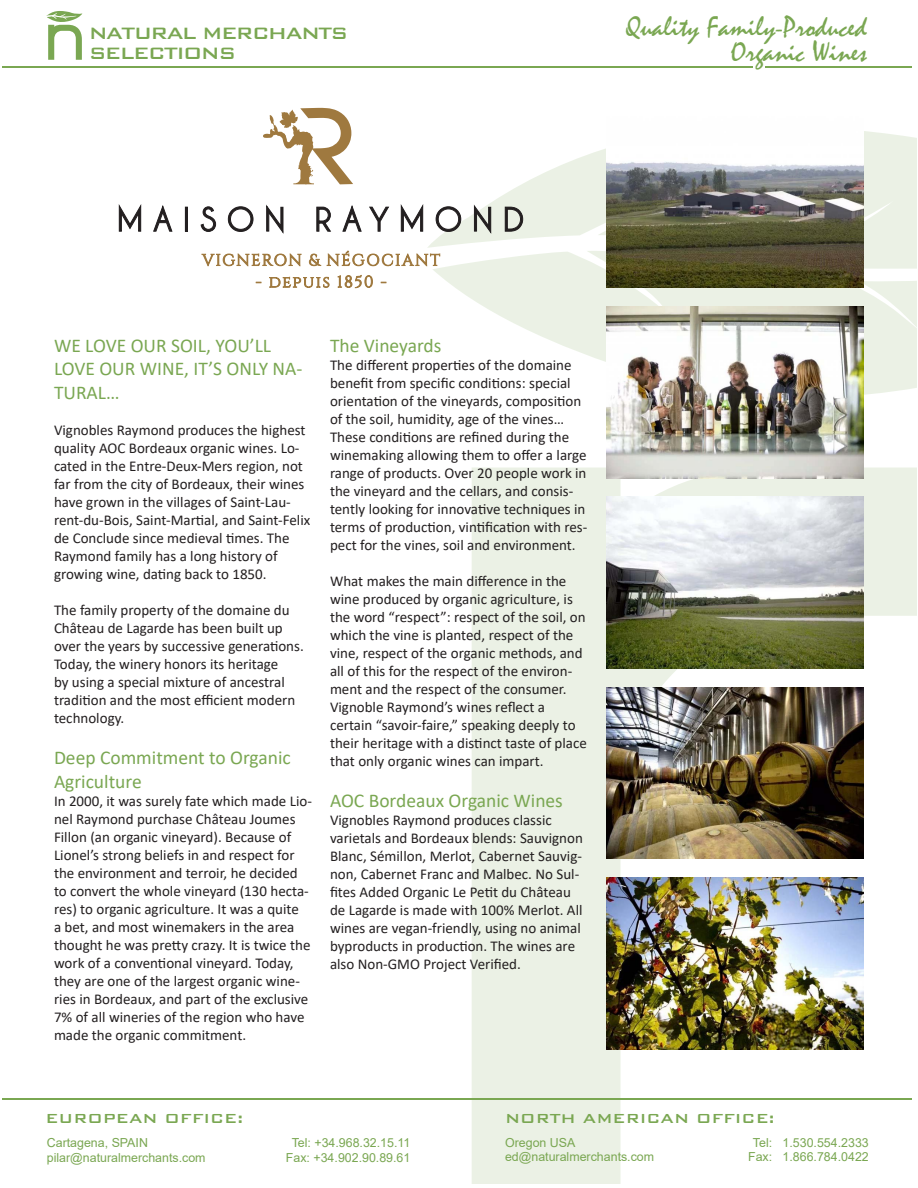
<style>
.page{position:relative;width:918px;height:1188px;background:#fff}
.page>*{position:absolute;margin:0;border:0;box-sizing:border-box;transform-origin:0 0}
.t1{font:28.95px/24.8px "Mistral";color:#7aa752;text-align:right}
.t2{font:500 22.05px/20.7px "Bank Gothic BT";letter-spacing:-.075em;color:#7aa752}
.t3{font:19.5px/23.4px "Calibri";color:#7aa752}
.t4{font:500 17.55px "Bank Gothic BT";color:#7aa752}
.t5{font:15px/18px "Calibri";color:#231f20}
.t6{font:12.45px/14.5px "Arial";color:#7aa752}
</style>
<div class="page">
<svg style="left:427px;top:131px;width:489px;height:264px;fill:#ebf1e5"></svg>
<svg style="left:472px;top:467px;width:444px;height:716px;fill:#ebf1e5"></svg>
<hr style="left:2px;top:66px;width:910px;height:1px;background:#7aa752">
<hr style="left:2px;top:1099px;width:910px;height:1px;background:#7aa752">
<svg style="left:46px;top:11px;width:36px;height:49px"></svg>
<div style="left:754px;top:63px;width:11px;height:9px;background:#fff"></div>
<svg style="left:202px;top:251px;width:238px;height:37px"></svg>
<svg style="left:119px;top:204px;width:22px;height:28px"></svg>
<svg style="left:153px;top:205px;width:19px;height:27px"></svg>
<div style="left:185px;top:207px;width:3px;height:24px;border:1px solid #231f20"></div>
<svg style="left:201px;top:206px;width:15px;height:26px"></svg>
<svg style="left:228px;top:206px;width:25px;height:26px"></svg>
<svg style="left:266px;top:205px;width:17px;height:28px"></svg>
<svg style="left:316px;top:207px;width:15px;height:25px"></svg>
<svg style="left:342px;top:205px;width:20px;height:27px"></svg>
<svg style="left:369px;top:207px;width:20px;height:25px"></svg>
<svg style="left:401px;top:204px;width:22px;height:28px"></svg>
<svg style="left:436px;top:206px;width:25px;height:26px"></svg>
<svg style="left:474px;top:205px;width:17px;height:29px"></svg>
<svg style="left:505px;top:207px;width:18px;height:25px"></svg>
<svg style="left:263px;top:108px;width:90px;height:77px"></svg>
<img style="left:606px;top:307px;width:258px;height:171px">
<img style="left:606px;top:497px;width:258px;height:172px">
<img style="left:606px;top:687px;width:258px;height:172px">
<img style="left:606px;top:131px;width:258px;height:157px">
<img style="left:606px;top:877px;width:258px;height:172px">
<h2 class="t2" style="left:89px;top:22px;width:261px">NATURAL MERCHANTS<br>SELECTIONS</h2>
<h1 class="t1" style="left:626px;top:15px;width:242px">Quality Family-Produced<br>Organic Wines</h1>
<h3 class="t3" style="left:54px;top:333px;width:250px">WE LOVE OUR SOIL, YOU’LL<br>LOVE OUR WINE, IT’S ONLY NA-<br>TURAL…</h3>
<p class="t5" style="left:54px;top:421px;width:258px">Vignobles Raymond produces the highest quality AOC Bordeaux organic wines. Lo&shy;cated in the Entre-Deux-Mers region, not far from the city of Bordeaux, their wines have grown in the villages of Saint-Lau&shy;rent-du-Bois, Saint-Martial, and Saint-Felix de Conclude since medieval times. The Raymond family has a long history of growing wine, dating back to 1850.</p>
<p class="t5" style="left:54px;top:601px;width:251px">The family property of the domaine du Château de Lagarde has been built up over the years by successive generations.<br>Today, the winery honors its heritage<br>by using a special mixture of ancestral tradition and the most efficient modern technology.</p>
<h3 class="t3" style="left:54px;top:746px;width:238px">Deep Commitment to Organic<br>Agriculture</h3>
<p class="t5" style="left:54px;top:791px;width:259px">In 2000, it was surely fate which made Lio&shy;nel Raymond purchase Château Joumes Fillon (an organic vineyard). Because of Lionel’s strong beliefs in and respect for the environment and terroir, he decided to convert the whole vineyard (130 hecta&shy;res) to organic agriculture. It was a quite<br>a bet, and most winemakers in the area thought he was pretty crazy. It is twice the work of a conventional vineyard. Today, they are one of the largest organic wine&shy;ries in Bordeaux, and part of the exclusive 7% of all wineries of the region who have made the organic commitment.</p>
<h3 class="t3" style="left:330px;top:333px;width:113px">The Vineyards</h3>
<p class="t5" style="left:330px;top:356px;width:259px">The different properties of the domaine benefit from specific conditions: special orientation of the vineyards, composition of the soil, humidity, age of the vines… These conditions are refined during the winemaking allowing them to offer a large range of products. Over 20 people work in the vineyard and the cellars, and consis&shy;tently looking for innovative techniques in terms of production, vintification with res&shy;pect for the vines, soil and environment.</p>
<p class="t5" style="left:330px;top:572px;width:258px">What makes the main difference in the wine produced by organic agriculture, is the word “respect”: respect of the soil, on which the vine is planted, respect of the vine, respect of the organic methods, and all of this for the respect of the environ&shy;ment and the respect of the consumer.<br>Vignoble Raymond’s wines reflect a certain “savoir-faire,” speaking deeply to their heritage with a distinct taste of place that only organic wines can impart.</p>
<h3 class="t3" style="left:330px;top:789px;width:234px">AOC Bordeaux Organic Wines</h3>
<p class="t5" style="left:330px;top:811px;width:254px">Vignobles Raymond produces classic varietals and Bordeaux blends: Sauvignon Blanc, Sémillon, Merlot, Cabernet Sauvig&shy;non, Cabernet Franc and Malbec. No Sul&shy;fites Added Organic Le Petit du Château de Lagarde is made with 100% Merlot. All wines are vegan-friendly, using no animal byproducts in production. The wines are also Non-GMO Project Verified.</p>
<p class="t4" style="left:45px;top:1109px;width:199px">EUROPEAN OFFICE:</p>
<p class="t4" style="left:505px;top:1109px;width:271px">NORTH AMERICAN OFFICE:</p>
<p class="t6" style="left:47px;top:1136px;width:160px">Cartagena, SPAIN pilar@naturalmerchants.com</p>
<p class="t6" style="left:286px;top:1136px;width:126px;text-align:center">Tel: +34.968.32.15.11<br>Fax: +34.902.90.89.61</p>
<p class="t6" style="left:505px;top:1135px;width:151px">Oregon USA ed@naturalmerchants.com</p>
<p class="t6" style="left:748px;top:1135px;width:122px;text-align:center">Tel: 1.530.554.2333<br>Fax: 1.866.784.0422</p>
</div>
